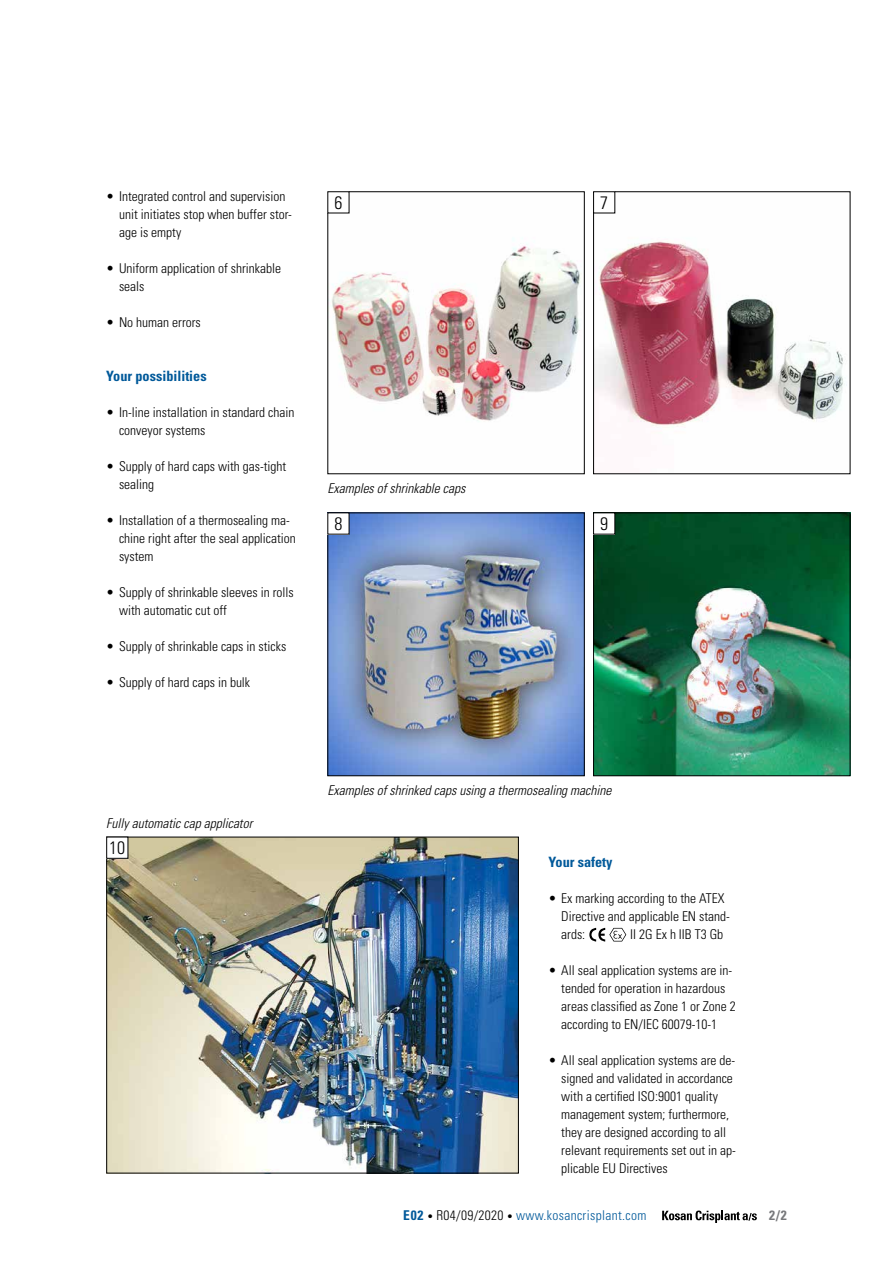
<style>
.page{position:relative;width:893px;height:1263px;background:#fff}
.page>*{position:absolute;margin:0;border:0;box-sizing:border-box;transform-origin:0 0}
.t1{font:300 condensed 18px "Univers";color:#000}
.t2{font:700 condensed 14.25px "Univers";color:#00599a}
.t3{font:300 condensed 13.5px/18px "Univers";color:#000}
.t4{font:italic 300 condensed 13.5px "Univers";color:#000}
.t5{font:300 condensed 13.5px "Univers";letter-spacing:.025em;color:#00599a}
.t6{font:700 condensed 13.5px "Univers";color:#77787b}
.s1{font-weight:700}
.s2{font-size:10.5px;color:#000}
.s3{color:#000}
</style>
<div class="page">
<svg style="left:662px;top:1210px;width:95px;height:13px"></svg>
<img style="left:595px;top:514px;width:253px;height:260px">
<div style="left:593px;top:512px;width:257px;height:264px;border:1px solid #000"></div>
<img style="left:329px;top:514px;width:254px;height:260px">
<div style="left:327px;top:512px;width:258px;height:264px;border:1px solid #000"></div>
<img style="left:329px;top:193px;width:252px;height:229px">
<div style="left:327px;top:191px;width:258px;height:283px;border:1px solid #000"></div>
<img style="left:595px;top:193px;width:252px;height:234px">
<div style="left:593px;top:191px;width:257px;height:283px;border:1px solid #000"></div>
<img style="left:108px;top:839px;width:409px;height:332px">
<div style="left:106px;top:837px;width:413px;height:336px;border:1px solid #000"></div>
<div style="left:328px;top:192px;width:21px;height:21px;background:#fff"></div>
<div style="left:594px;top:192px;width:21px;height:21px;background:#fff"></div>
<div style="left:593px;top:191px;width:22px;height:22px;border:1px solid #000"></div>
<div style="left:328px;top:513px;width:21px;height:21px;background:#fff"></div>
<div style="left:594px;top:513px;width:21px;height:21px;background:#fff"></div>
<div style="left:593px;top:512px;width:22px;height:22px;border:1px solid #000"></div>
<div style="left:107px;top:837px;width:21px;height:21px;background:#fff"></div>
<div style="left:106px;top:837px;width:22px;height:22px;border:1px solid #000"></div>
<svg style="left:589px;top:928px;width:37px;height:13px"></svg>
<p class="t3" style="left:119px;top:188px;width:174px;text-indent:-13px">• Integrated control and supervision unit initiates stop when buffer stor&shy;age is empty</p>
<p class="t3" style="left:119px;top:260px;width:163px;text-indent:-13px">• Uniform application of shrinkable seals</p>
<p class="t3" style="left:106px;top:314px;width:96px">• No human errors</p>
<p class="t2" style="left:106px;top:367px;width:102px">Your possibilities</p>
<p class="t3" style="left:119px;top:404px;width:177px;text-indent:-13px">• In-line installation in standard chain conveyor systems</p>
<p class="t3" style="left:119px;top:458px;width:169px;text-indent:-13px">• Supply of hard caps with gas-tight sealing</p>
<p class="t3" style="left:119px;top:512px;width:178px;text-indent:-13px">• Installation of a thermosealing ma&shy;chine right after the seal application system</p>
<p class="t3" style="left:119px;top:584px;width:176px;text-indent:-13px">• Supply of shrinkable sleeves in rolls with automatic cut off</p>
<p class="t3" style="left:106px;top:638px;width:181px">• Supply of shrinkable caps in sticks</p>
<p class="t3" style="left:106px;top:674px;width:145px">• Supply of hard caps in bulk</p>
<h1 class="t1" style="left:334px;top:192px;width:9px">6</h1>
<h1 class="t1" style="left:600px;top:192px;width:9px">7</h1>
<p class="t4" style="left:327px;top:480px;width:139px">Examples of shrinkable caps</p>
<h1 class="t1" style="left:334px;top:513px;width:9px">8</h1>
<h1 class="t1" style="left:600px;top:513px;width:9px">9</h1>
<p class="t4" style="left:106px;top:815px;width:148px">Fully automatic cap applicator</p>
<h1 class="t1" style="left:109px;top:837px;width:17px">10</h1>
<p class="t4" style="left:327px;top:782px;width:286px">Examples of shrinked caps using a thermosealing machine</p>
<p class="t2" style="left:549px;top:853px;width:65px">Your safety</p>
<p class="t3" style="left:561px;top:890px;width:170px;text-indent:-13px">• Ex marking according to the ATEX<br>Directive and applicable EN stand&shy;ards:</p>
<p class="t3" style="left:630px;top:926px;width:94px">II 2G Ex h IIB T3 Gb</p>
<p class="t3" style="left:561px;top:962px;width:176px;text-indent:-13px">• All seal application systems are in&shy;tended for operation in hazardous areas classified as Zone 1 or Zone 2 according to EN/IEC 60079-10-1</p>
<p class="t3" style="left:561px;top:1052px;width:176px;text-indent:-13px">• All seal application systems are de&shy;signed and validated in accordance with a certified ISO:9001 quality management system; furthermore, they are designed according to all relevant requirements set out in ap&shy;plicable EU Directives</p>
<p class="t5" style="left:403px;top:1207px;width:245px"><span class="s1">E02</span> <span class="s2">•</span> <span class="s3">R04/09/2020</span> <span class="s2">•</span> www.kosancrisplant.com</p>
<p class="t6" style="left:769px;top:1207px;width:19px">2/2</p>
</div>
